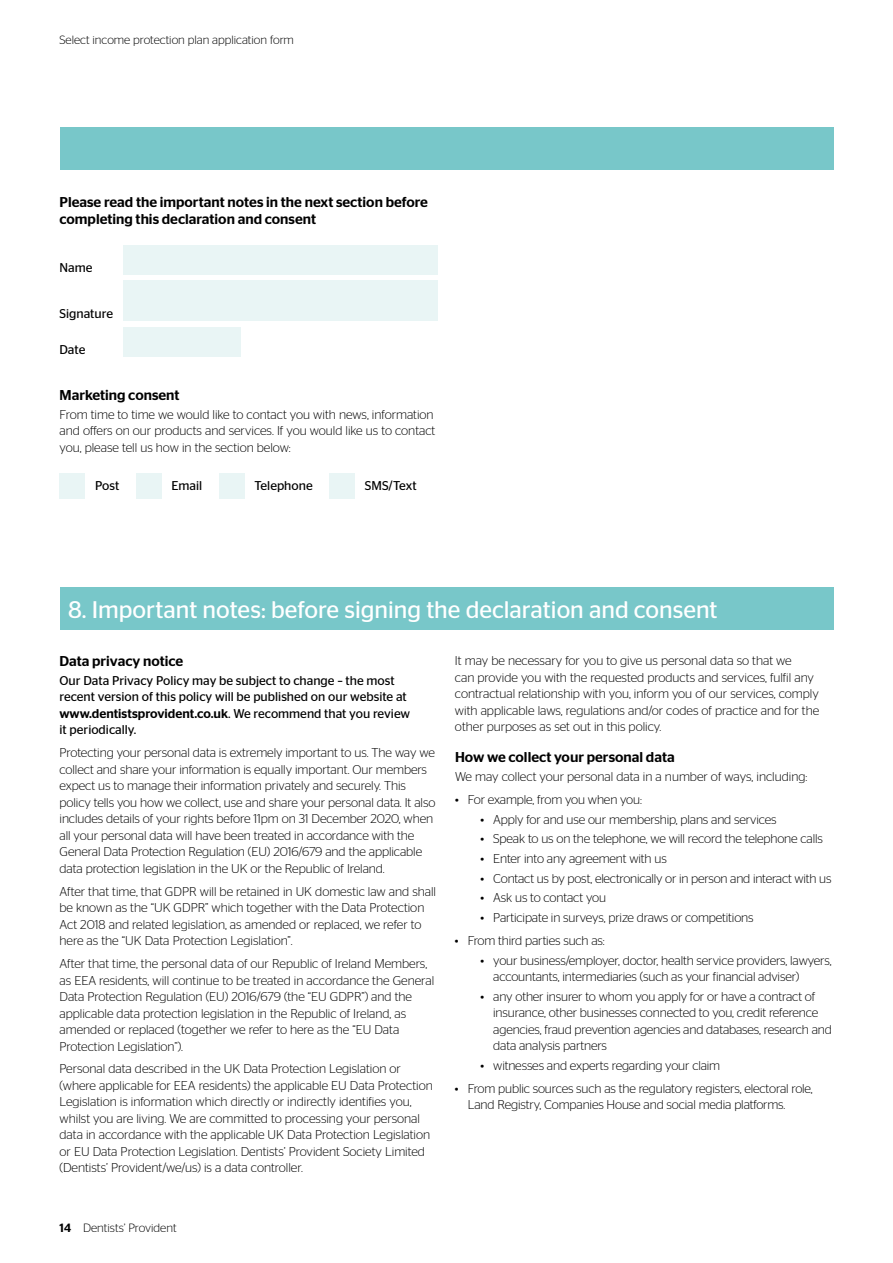
<style>
.page{position:relative;width:893px;height:1263px;background:#fff}
.page>*{position:absolute;margin:0;border:0;box-sizing:border-box;transform-origin:0 0}
.t1{font:24px "Stag Sans";color:#fff}
.t2{font:500 14.25px/16.5px "Stag Sans";color:#000}
.t3{font:300 12.75px/16.5px "Stag Sans";letter-spacing:-.005em;color:#000}
.t4{font:12.75px/16.5px "Stag Sans";color:#000}
.t5{font:300 12px "Stag Sans";color:#000}
.s1{font-weight:500}
</style>
<div class="page">
<div style="left:60px;top:128px;width:773px;height:42px;background:#78c7c9"></div>
<div style="left:123px;top:245px;width:315px;height:30px;background:#e9f5f5"></div>
<div style="left:123px;top:281px;width:315px;height:40px;background:#e9f5f5"></div>
<div style="left:123px;top:327px;width:118px;height:30px;background:#e9f5f5"></div>
<div style="left:60px;top:473px;width:25px;height:26px;background:#e9f5f5"></div>
<div style="left:136px;top:473px;width:25px;height:26px;background:#e9f5f5"></div>
<div style="left:219px;top:473px;width:25px;height:26px;background:#e9f5f5"></div>
<div style="left:329px;top:473px;width:26px;height:26px;background:#e9f5f5"></div>
<div style="left:60px;top:587px;width:773px;height:42px;background:#78c7c9"></div>
<p class="t5" style="left:60px;top:33px;width:236px">Select income protection plan application form</p>
<p class="t2" style="left:60px;top:194px;width:370px">Please read the important notes in the next section before completing this declaration and consent</p>
<p class="t4" style="left:60px;top:259px;width:34px">Name</p>
<p class="t4" style="left:60px;top:305px;width:55px">Signature</p>
<p class="t4" style="left:60px;top:341px;width:27px">Date</p>
<p class="t2" style="left:60px;top:387px;width:122px">Marketing consent</p>
<p class="t3" style="left:60px;top:406px;width:377px">From time to time we would like to contact you with news, information and offers on our products and services. If you would like us to contact you, please tell us how in the section below:</p>
<p class="t4" style="left:95px;top:477px;width:26px">Post</p>
<p class="t4" style="left:172px;top:477px;width:32px">Email</p>
<p class="t4" style="left:254px;top:477px;width:60px">Telephone</p>
<p class="t4" style="left:365px;top:477px;width:53px">SMS/Text</p>
<h1 class="t1" style="left:68px;top:596px;width:651px">8. Important notes: before signing the declaration and consent</h1>
<p class="t2" style="left:60px;top:653px;width:125px">Data privacy notice</p>
<p class="t4" style="left:60px;top:672px;width:352px">Our Data Privacy Policy may be subject to change – the most recent version of this policy will be published on our website at <span class="s1">www.dentistsprovident.co.uk</span>. We recommend that you review it periodically.</p>
<p class="t3" style="left:60px;top:744px;width:377px">Protecting your personal data is extremely important to us. The way we collect and share your information is equally important. Our members expect us to manage their information privately and securely. This policy tells you how we collect, use and share your personal data. It also includes details of your rights before 11pm on 31 December 2020, when all your personal data will have been treated in accordance with the General Data Protection Regulation (EU) 2016/679 and the applicable data protection legislation in the UK or the Republic of Ireland.</p>
<p class="t3" style="left:60px;top:883px;width:378px">After that time, that GDPR will be retained in UK domestic law and shall be known as the “UK GDPR” which together with the Data Protection Act 2018 and related legislation, as amended or replaced, we refer to here as the “UK Data Protection Legislation”.</p>
<p class="t3" style="left:60px;top:955px;width:376px">After that time, the personal data of our Republic of Ireland Members, as EEA residents, will continue to be treated in accordance the General Data Protection Regulation (EU) 2016/679 (the “EU GDPR”) and the applicable data protection legislation in the Republic of Ireland, as amended or replaced (together we refer to here as the “EU Data Protection Legislation”).</p>
<p class="t3" style="left:60px;top:1060px;width:375px">Personal data described in the UK Data Protection Legislation or (where applicable for EEA residents) the applicable EU Data Protection Legislation is information which directly or indirectly identifies you, whilst you are living. We are committed to processing your personal data in accordance with the applicable UK Data Protection Legislation or EU Data Protection Legislation. Dentists’ Provident Society Limited (Dentists’ Provident/we/us) is a data controller.</p>
<p class="t3" style="left:455px;top:652px;width:366px">It may be necessary for you to give us personal data so that we<br>can provide you with the requested products and services, fulfil any contractual relationship with you, inform you of our services, comply with applicable laws, regulations and/or codes of practice and for the other purposes as set out in this policy.</p>
<p class="t2" style="left:455px;top:749px;width:221px">How we collect your personal data</p>
<p class="t3" style="left:455px;top:768px;width:354px">We may collect your personal data in a number of ways, including:</p>
<p class="t3" style="left:455px;top:791px;width:188px">• For example, from you when you:</p>
<p class="t3" style="left:480px;top:811px;width:298px">• Apply for and use our membership, plans and services</p>
<p class="t3" style="left:480px;top:830px;width:344px">• Speak to us on the telephone, we will record the telephone calls</p>
<p class="t3" style="left:480px;top:850px;width:188px">• Enter into any agreement with us</p>
<p class="t3" style="left:480px;top:870px;width:353px">• Contact us by post, electronically or in person and interact with us</p>
<p class="t3" style="left:480px;top:889px;width:127px">• Ask us to contact you</p>
<p class="t3" style="left:480px;top:909px;width:275px">• Participate in surveys, prize draws or competitions</p>
<p class="t3" style="left:455px;top:932px;width:151px">• From third parties such as:</p>
<p class="t3" style="left:493px;top:952px;width:340px;text-indent:-13px">• your business/employer, doctor, health service providers, lawyers, accountants, intermediaries (such as your financial adviser)</p>
<p class="t3" style="left:493px;top:988px;width:340px;text-indent:-13px">• any other insurer to whom you apply for or have a contract of insurance, other businesses connected to you, credit reference agencies, fraud prevention agencies and databases, research and data analysis partners</p>
<p class="t3" style="left:480px;top:1057px;width:241px">• witnesses and experts regarding your claim</p>
<p class="t3" style="left:468px;top:1080px;width:347px;text-indent:-13px">• From public sources such as the regulatory registers, electoral role,<br>Land Registry, Companies House and social media platforms.</p>
<p class="t5" style="left:60px;top:1221px;width:119px"><span class="s1">14</span> Dentists’ Provident</p>
</div>
